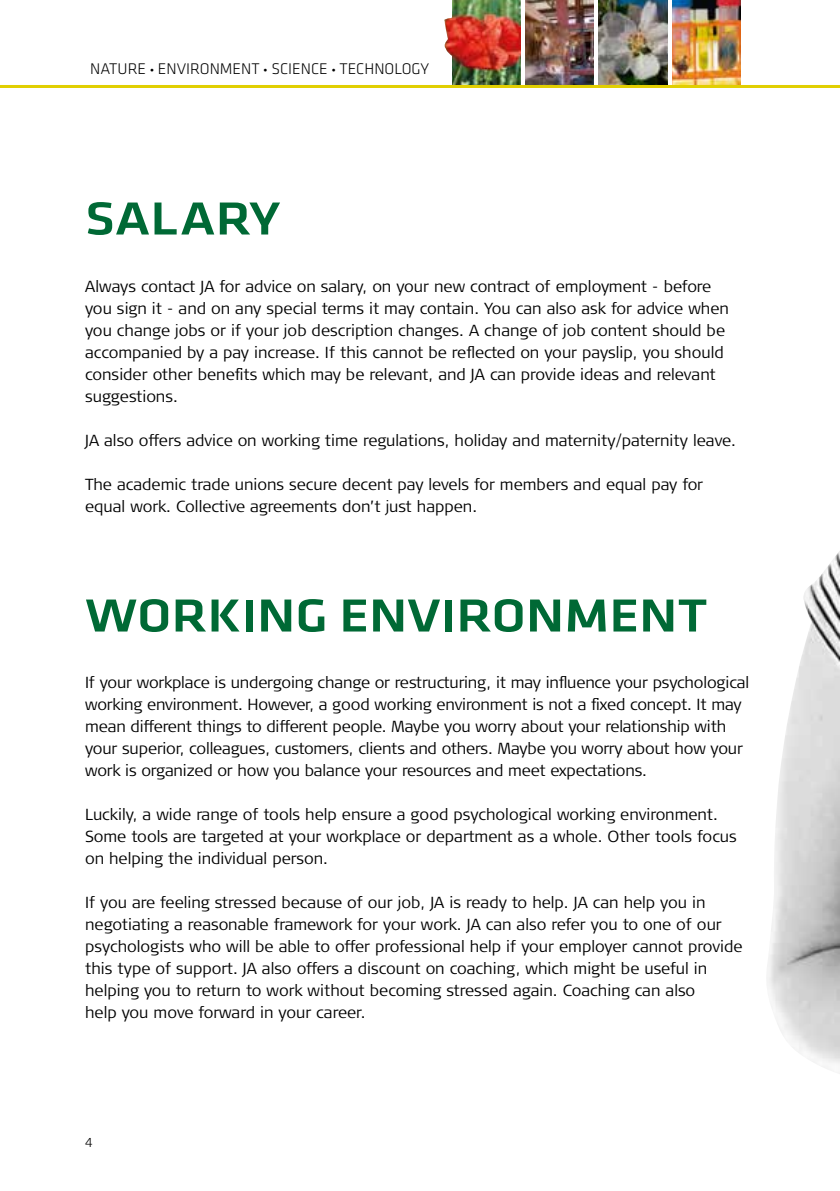
<style>
.page{position:relative;width:840px;height:1191px;background:#fff}
.page>*{position:absolute;margin:0;border:0;box-sizing:border-box;transform-origin:0 0}
.t1{font:500 48px "Klavika";color:#006935;scale:1.15 1}
.t2{font:300 16px/22px "Signa Normal";color:#000}
.t3{font:300 16px "Klavika";color:#000}
.t4{font:300 14px "Klavika";color:#000}
.s1{font-size:12px}
</style>
<div class="page">
<img style="left:767px;top:552px;width:72px;height:517px">
<img style="left:525px;top:0;width:68px;height:85px">
<img style="left:452px;top:0;width:68px;height:85px">
<img style="left:444px;top:16px;width:44px;height:69px">
<img style="left:598px;top:0;width:68px;height:85px">
<img style="left:672px;top:0;width:68px;height:85px">
<hr style="left:0;top:85px;width:839px;height:3px;background:#e1cf00">
<p class="t3" style="left:90px;top:59px;width:340px">NATURE <span class="s1">•</span> ENVIRONMENT <span class="s1">•</span> SCIENCE <span class="s1">•</span> TECHNOLOGY</p>
<h1 class="t1" style="left:85px;top:186px;width:171px">SALARY</h1>
<p class="t2" style="left:85px;top:276px;width:645px">Always contact JA for advice on salary, on your new contract of employment - before you sign it - and on any special terms it may contain. You can also ask for advice when you change jobs or if your job description changes. A change of job content should be accompanied by a pay increase. If this cannot be reflected on your payslip, you should consider other benefits which may be relevant, and JA can provide ideas and relevant suggestions.</p>
<p class="t2" style="left:85px;top:430px;width:652px">JA also offers advice on working time regulations, holiday and maternity/paternity leave.</p>
<p class="t2" style="left:85px;top:474px;width:619px">The academic trade unions secure decent pay levels for members and equal pay for equal work. Collective agreements don’t just happen.</p>
<h1 class="t1" style="left:85px;top:583px;width:542px">WORKING ENVIRONMENT</h1>
<p class="t2" style="left:85px;top:672px;width:665px">If your workplace is undergoing change or restructuring, it may influence your psychological working environment. However, a good working environment is not a fixed concept. It may mean different things to different people. Maybe you worry about your relationship with your superior, colleagues, customers, clients and others. Maybe you worry about how your work is organized or how you balance your resources and meet expectations.</p>
<p class="t2" style="left:85px;top:804px;width:653px">Luckily, a wide range of tools help ensure a good psychological working environment.<br>Some tools are targeted at your workplace or department as a whole. Other tools focus on helping the individual person.</p>
<p class="t2" style="left:85px;top:892px;width:658px">If you are feeling stressed because of our job, JA is ready to help. JA can help you in negotiating a reasonable framework for your work. JA can also refer you to one of our psychologists who will be able to offer professional help if your employer cannot provide this type of support. JA also offers a discount on coaching, which might be useful in helping you to return to work without becoming stressed again. Coaching can also<br>help you move forward in your career.</p>
<p class="t4" style="left:85px;top:1134px;width:9px">4</p>
</div>
